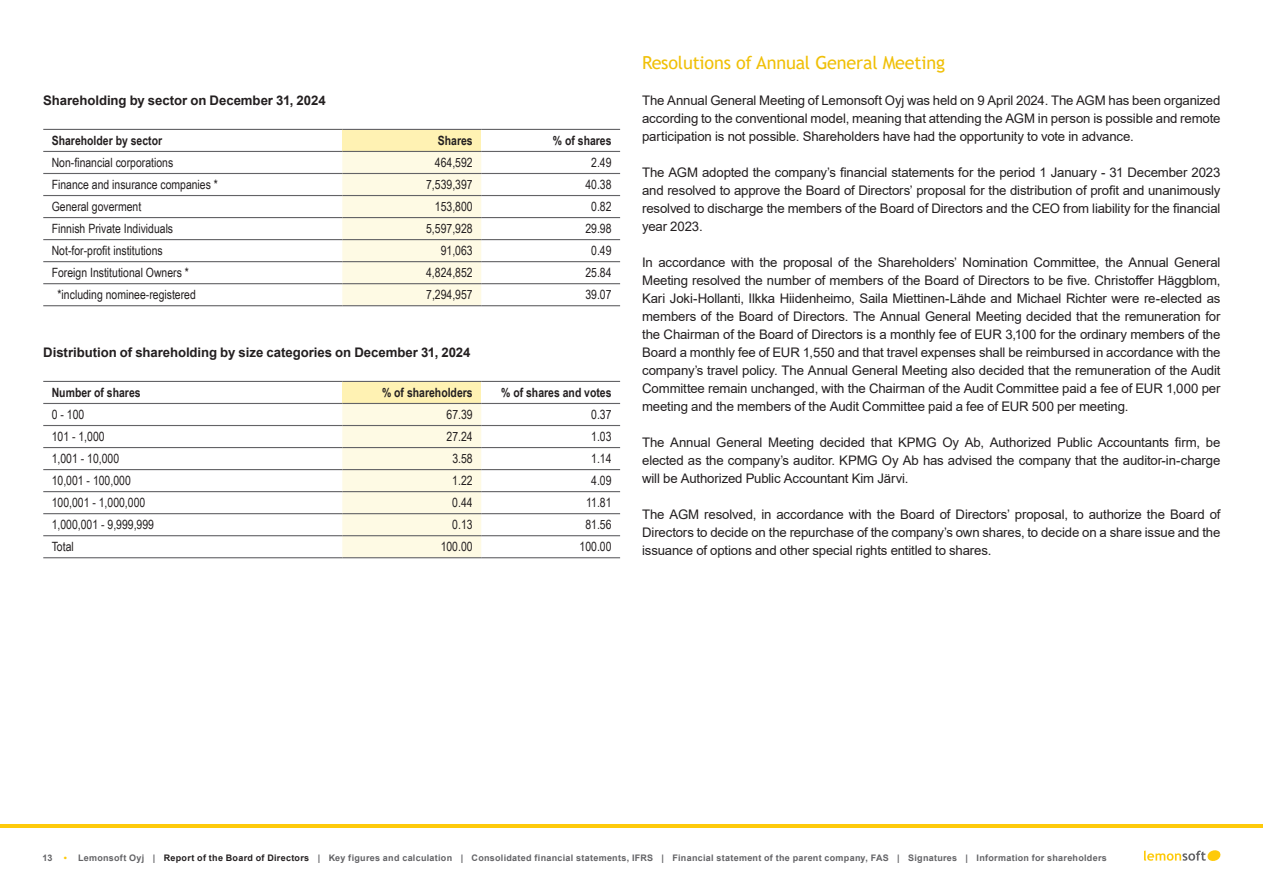
<style>
.page{position:relative;width:1263px;height:893px;background:#fff}
.page>*{position:absolute;margin:0;border:0;box-sizing:border-box;transform-origin:0 0}
.t1{font:18px "Trebuchet MS";letter-spacing:-.01em;color:#f0c008}
.t2{font:13.2px/18px "Arial";letter-spacing:-.01em;color:#231f20;text-align:justify}
.t3{font:700 13.2px "Arial";letter-spacing:-.005em;color:#231f20}
.t4{font:12.75px "Arial Narrow";color:#231f20}
.t5{font:700 12.75px "Arial Narrow";color:#231f20}
.t6{font:700 9px "Arial";letter-spacing:.03em;color:#636366}
.s1{color:#feca0a}
.s2{color:#231f20}
</style>
<div class="page">
<svg style="left:1144px;top:850px;width:77px;height:11px"></svg>
<hr style="left:0;top:825px;width:1263px;height:3px;background:#feca0a">
<div style="left:342px;top:129px;width:139px;height:22px;background:#fff2b3"></div>
<div style="left:342px;top:152px;width:139px;height:153px;background:#fefae4"></div>
<hr style="left:43px;top:129px;width:299px;height:1px;background:#636366">
<hr style="left:342px;top:129px;width:139px;height:1px;background:#636366">
<hr style="left:481px;top:129px;width:139px;height:1px;background:#636366">
<hr style="left:43px;top:151px;width:299px;height:1px;background:#636366">
<hr style="left:342px;top:151px;width:139px;height:1px;background:#636366">
<hr style="left:481px;top:151px;width:139px;height:1px;background:#636366">
<hr style="left:43px;top:173px;width:299px;height:1px;background:#636366">
<hr style="left:342px;top:173px;width:139px;height:1px;background:#636366">
<hr style="left:481px;top:173px;width:139px;height:1px;background:#636366">
<hr style="left:43px;top:195px;width:299px;height:1px;background:#636366">
<hr style="left:342px;top:195px;width:139px;height:1px;background:#636366">
<hr style="left:481px;top:195px;width:139px;height:1px;background:#636366">
<hr style="left:43px;top:217px;width:299px;height:1px;background:#636366">
<hr style="left:342px;top:217px;width:139px;height:1px;background:#636366">
<hr style="left:481px;top:217px;width:139px;height:1px;background:#636366">
<hr style="left:43px;top:239px;width:299px;height:1px;background:#636366">
<hr style="left:342px;top:239px;width:139px;height:1px;background:#636366">
<hr style="left:481px;top:239px;width:139px;height:1px;background:#636366">
<hr style="left:43px;top:261px;width:299px;height:1px;background:#636366">
<hr style="left:342px;top:261px;width:139px;height:1px;background:#636366">
<hr style="left:481px;top:261px;width:139px;height:1px;background:#636366">
<hr style="left:43px;top:283px;width:299px;height:1px;background:#636366">
<hr style="left:342px;top:283px;width:139px;height:1px;background:#636366">
<hr style="left:481px;top:283px;width:139px;height:1px;background:#636366">
<hr style="left:43px;top:305px;width:299px;height:1px;background:#636366">
<hr style="left:342px;top:305px;width:139px;height:1px;background:#636366">
<hr style="left:481px;top:305px;width:139px;height:1px;background:#636366">
<div style="left:342px;top:381px;width:139px;height:22px;background:#fff2b3"></div>
<div style="left:342px;top:404px;width:139px;height:153px;background:#fefae4"></div>
<hr style="left:43px;top:381px;width:299px;height:1px;background:#636366">
<hr style="left:342px;top:381px;width:139px;height:1px;background:#636366">
<hr style="left:481px;top:381px;width:139px;height:1px;background:#636366">
<hr style="left:43px;top:403px;width:299px;height:1px;background:#636366">
<hr style="left:342px;top:403px;width:139px;height:1px;background:#636366">
<hr style="left:481px;top:403px;width:139px;height:1px;background:#636366">
<hr style="left:43px;top:425px;width:299px;height:1px;background:#636366">
<hr style="left:342px;top:425px;width:139px;height:1px;background:#636366">
<hr style="left:481px;top:425px;width:139px;height:1px;background:#636366">
<hr style="left:43px;top:447px;width:299px;height:1px;background:#636366">
<hr style="left:342px;top:447px;width:139px;height:1px;background:#636366">
<hr style="left:481px;top:447px;width:139px;height:1px;background:#636366">
<hr style="left:43px;top:469px;width:299px;height:1px;background:#636366">
<hr style="left:342px;top:469px;width:139px;height:1px;background:#636366">
<hr style="left:481px;top:469px;width:139px;height:1px;background:#636366">
<hr style="left:43px;top:491px;width:299px;height:1px;background:#636366">
<hr style="left:342px;top:491px;width:139px;height:1px;background:#636366">
<hr style="left:481px;top:491px;width:139px;height:1px;background:#636366">
<hr style="left:43px;top:513px;width:299px;height:1px;background:#636366">
<hr style="left:342px;top:513px;width:139px;height:1px;background:#636366">
<hr style="left:481px;top:513px;width:139px;height:1px;background:#636366">
<hr style="left:43px;top:535px;width:299px;height:1px;background:#636366">
<hr style="left:342px;top:535px;width:139px;height:1px;background:#636366">
<hr style="left:481px;top:535px;width:139px;height:1px;background:#636366">
<hr style="left:43px;top:557px;width:299px;height:1px;background:#636366">
<hr style="left:342px;top:557px;width:139px;height:1px;background:#636366">
<hr style="left:481px;top:557px;width:139px;height:1px;background:#636366">
<p class="t3" style="left:43px;top:91px;width:284px">Shareholding by sector on December 31, 2024</p>
<p class="t5" style="left:52px;top:131px;width:112px">Shareholder by sector</p>
<p class="t5" style="left:438px;top:131px;width:36px">Shares</p>
<p class="t5" style="left:553px;top:131px;width:60px">% of shares</p>
<p class="t4" style="left:52px;top:153px;width:123px">Non-financial corporations</p>
<p class="t4" style="left:435px;top:153px;width:39px">464,592</p>
<p class="t4" style="left:591px;top:153px;width:22px">2.49</p>
<p class="t4" style="left:52px;top:175px;width:168px">Finance and insurance companies *</p>
<p class="t4" style="left:426px;top:175px;width:48px">7,539,397</p>
<p class="t4" style="left:585px;top:175px;width:28px">40.38</p>
<p class="t4" style="left:52px;top:197px;width:91px">General goverment</p>
<p class="t4" style="left:435px;top:197px;width:39px">153,800</p>
<p class="t4" style="left:591px;top:197px;width:22px">0.82</p>
<p class="t4" style="left:52px;top:219px;width:123px">Finnish Private Individuals</p>
<p class="t4" style="left:426px;top:219px;width:48px">5,597,928</p>
<p class="t4" style="left:585px;top:219px;width:28px">29.98</p>
<p class="t4" style="left:52px;top:241px;width:112px">Not-for-profit institutions</p>
<p class="t4" style="left:441px;top:241px;width:33px">91,063</p>
<p class="t4" style="left:591px;top:241px;width:22px">0.49</p>
<p class="t4" style="left:52px;top:263px;width:139px">Foreign Institutional Owners *</p>
<p class="t4" style="left:426px;top:263px;width:48px">4,824,852</p>
<p class="t4" style="left:585px;top:263px;width:28px">25.84</p>
<p class="t4" style="left:58px;top:285px;width:140px">*including nominee-registered</p>
<p class="t4" style="left:426px;top:285px;width:48px">7,294,957</p>
<p class="t4" style="left:585px;top:285px;width:28px">39.07</p>
<p class="t3" style="left:43px;top:343px;width:429px">Distribution of shareholding by size categories on December 31, 2024</p>
<p class="t5" style="left:52px;top:383px;width:90px">Number of shares</p>
<p class="t5" style="left:382px;top:383px;width:92px">% of shareholders</p>
<p class="t5" style="left:501px;top:383px;width:112px">% of shares and votes</p>
<p class="t4" style="left:52px;top:405px;width:34px">0 - 100</p>
<p class="t4" style="left:446px;top:405px;width:28px">67.39</p>
<p class="t4" style="left:591px;top:405px;width:22px">0.37</p>
<p class="t4" style="left:52px;top:427px;width:54px">101 - 1,000</p>
<p class="t4" style="left:446px;top:427px;width:28px">27.24</p>
<p class="t4" style="left:591px;top:427px;width:22px">1.03</p>
<p class="t4" style="left:52px;top:449px;width:69px">1,001 - 10,000</p>
<p class="t4" style="left:452px;top:449px;width:22px">3.58</p>
<p class="t4" style="left:591px;top:449px;width:22px">1.14</p>
<p class="t4" style="left:52px;top:471px;width:81px">10,001 - 100,000</p>
<p class="t4" style="left:452px;top:471px;width:22px">1.22</p>
<p class="t4" style="left:591px;top:471px;width:22px">4.09</p>
<p class="t4" style="left:52px;top:493px;width:95px">100,001 - 1,000,000</p>
<p class="t4" style="left:452px;top:493px;width:22px">0.44</p>
<p class="t4" style="left:586px;top:493px;width:27px">11.81</p>
<p class="t4" style="left:52px;top:515px;width:104px">1,000,001 - 9,999,999</p>
<p class="t4" style="left:452px;top:515px;width:22px">0.13</p>
<p class="t4" style="left:585px;top:515px;width:28px">81.56</p>
<p class="t4" style="left:52px;top:537px;width:24px">Total</p>
<p class="t4" style="left:441px;top:537px;width:33px">100.00</p>
<p class="t4" style="left:579px;top:537px;width:33px">100.00</p>
<h1 class="t1" style="left:642px;top:51px;width:304px">Resolutions of Annual General Meeting</h1>
<p class="t2" style="left:642px;top:91px;width:580px">The Annual General Meeting of Lemonsoft Oyj was held on 9 April 2024. The AGM has been organized according to the conventional model, meaning that attending the AGM in person is possible and remote participation is not possible. Shareholders have had the opportunity to vote in advance.</p>
<p class="t2" style="left:642px;top:163px;width:580px">The AGM adopted the company’s financial statements for the period 1 January - 31 December 2023 and resolved to approve the Board of Directors’ proposal for the distribution of profit and unanimously resolved to discharge the members of the Board of Directors and the CEO from liability for the financial year 2023.</p>
<p class="t2" style="left:642px;top:253px;width:580px">In accordance with the proposal of the Shareholders’ Nomination Committee, the Annual General Meeting resolved the number of members of the Board of Directors to be five. Christoffer Häggblom, Kari Joki-Hollanti, Ilkka Hiidenheimo, Saila Miettinen-Lähde and Michael Richter were re-elected as members of the Board of Directors. The Annual General Meeting decided that the remuneration for the Chairman of the Board of Directors is a monthly fee of EUR 3,100 for the ordinary members of the Board a monthly fee of EUR 1,550 and that travel expenses shall be reimbursed in accordance with the company’s travel policy. The Annual General Meeting also decided that the remuneration of the Audit Committee remain unchanged, with the Chairman of the Audit Committee paid a fee of EUR 1,000 per meeting and the members of the Audit Committee paid a fee of EUR 500 per meeting.</p>
<p class="t2" style="left:642px;top:433px;width:580px">The Annual General Meeting decided that KPMG Oy Ab, Authorized Public Accountants firm, be elected as the company’s auditor. KPMG Oy Ab has advised the company that the auditor-in-charge will be Authorized Public Accountant Kim Järvi.</p>
<p class="t2" style="left:642px;top:505px;width:580px">The AGM resolved, in accordance with the Board of Directors’ proposal, to authorize the Board of Directors to decide on the repurchase of the company’s own shares, to decide on a share issue and the issuance of options and other special rights entitled to shares.</p>
<p class="t6" style="left:43px;top:852px;width:1066px">13 <span class="s1">•</span> Lemonsoft Oyj | <span class="s2">Report of the Board of Directors</span> | Key figures and calculation | Consolidated financial statements, IFRS | Financial statement of the parent company, FAS | Signatures | Information for shareholders</p>
</div>
